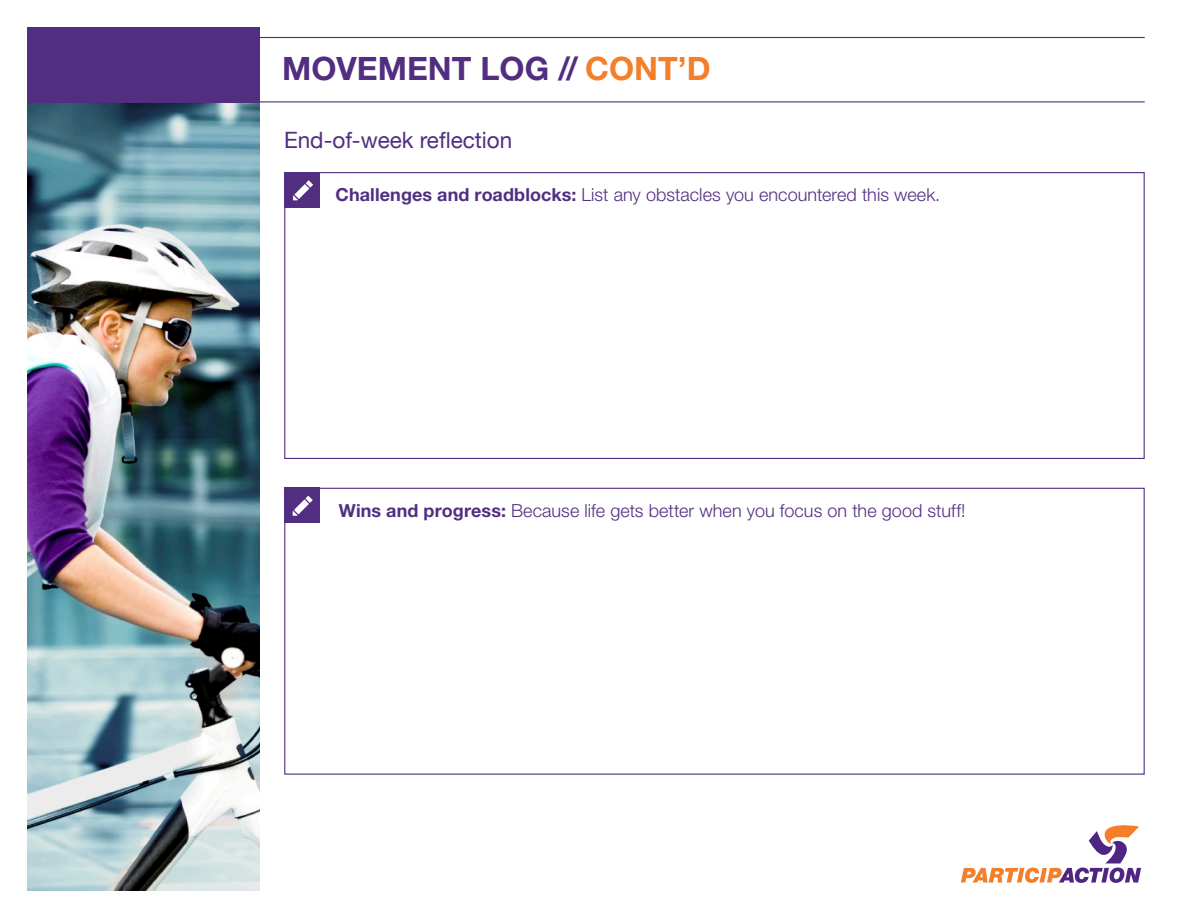
<style>
.page{position:relative;width:1188px;height:918px;background:#fff}
.page>*{position:absolute;margin:0;border:0;box-sizing:border-box;transform-origin:0 0}
.t1{font:700 32.25px "Helvetica Neue";color:#522e81}
.t2{font:22.5px "Helvetica Neue";color:#522e81}
.t3{font:300 18px "Helvetica Neue";letter-spacing:.005em;color:#522e81}
.s1{color:#f47f2a}
.s2{font-weight:700}
</style>
<div class="page">
<hr style="left:244px;top:37px;width:901px;height:1px;background:#522e81">
<hr style="left:244px;top:101px;width:901px;height:1px;background:#522e81">
<div style="left:284px;top:172px;width:36px;height:36px;background:#522e81"></div>
<svg style="left:293px;top:180px;width:20px;height:20px"></svg>
<div style="left:284px;top:488px;width:36px;height:35px;background:#522e81"></div>
<svg style="left:293px;top:496px;width:20px;height:20px"></svg>
<svg style="left:961px;top:825px;width:180px;height:58px"></svg>
<img style="left:27px;top:102px;width:232px;height:788px">
<div style="left:27px;top:27px;width:232px;height:75px;background:#522e81"></div>
<p class="t1" style="left:282px;top:49px;width:430px">MOVEMENT LOG // <span class="s1">CONT’D</span></p>
<p class="t2" style="left:284px;top:124px;width:230px">End-of-week reflection</p>
<p class="t3" style="left:336px;top:184px;width:606px"><span class="s2">Challenges and roadblocks:</span> List any obstacles you encountered this week.</p>
<p class="t3" style="left:339px;top:499px;width:628px"><span class="s2">Wins and progress:</span> Because life gets better when you focus on the good stuff!</p>
</div>
